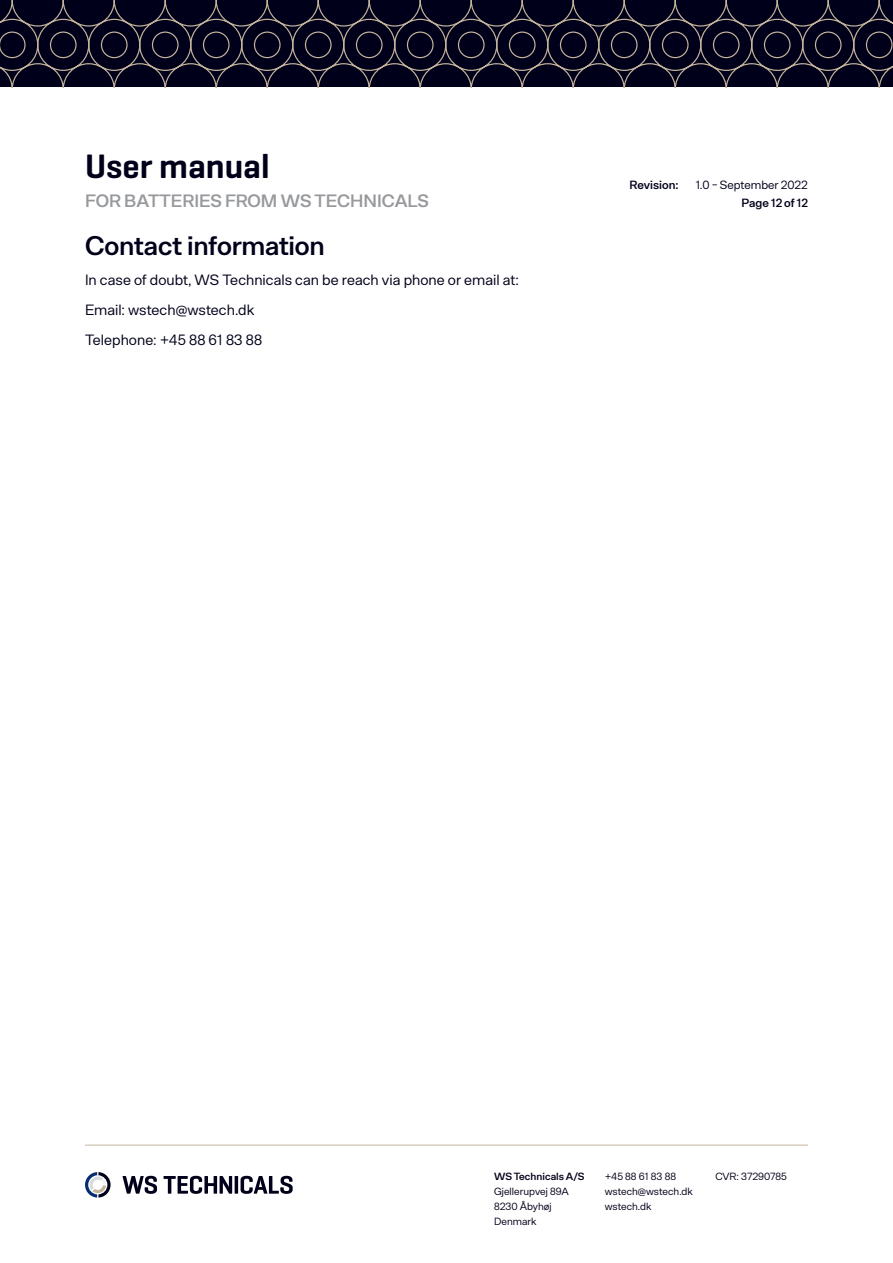
<style>
.page{position:relative;width:893px;height:1263px;background:#fff}
.page>*{position:absolute;margin:0;border:0;box-sizing:border-box;transform-origin:0 0}
.t1{font:600 34.5px "Geogrotesque";color:#00001a}
.Manual_Header_1{font:600 27px "Arbeit";letter-spacing:-.01em;color:#00001a}
.t2{font:600 18px "Arbeit";color:#97999c}
.Manual_maintext_1{font:15px "Arbeit";color:#00001a}
.t3{font:600 12px "Arbeit";color:#00001a}
.t4{font:12px "Arbeit";color:#00001a}
.t5{font:10.5px/15px "Arbeit";color:#00001a}
.t6{font:600 10.5px "Arbeit";color:#00001a}
</style>
<div class="page">
<svg style="left:0;top:0;width:893px;height:87px;background:#131227"></svg>
<hr style="left:85px;top:1145px;width:723px;height:1px;background:#c3b49b">
<svg style="left:123px;top:1176px;width:34px;height:18px"></svg>
<svg style="left:164px;top:1176px;width:68px;height:18px"></svg>
<hr style="left:235px;top:1176px;width:3px;height:18px;background:#00001a">
<svg style="left:241px;top:1176px;width:52px;height:18px"></svg>
<svg style="left:85px;top:1172px;width:26px;height:25px"></svg>
<h1 class="t1" style="left:85px;top:145px;width:186px">User manual</h1>
<p class="t2" style="left:85px;top:190px;width:345px">FOR BATTERIES FROM WS TECHNICALS</p>
<p class="Manual_Header_1" style="left:85px;top:230px;width:241px">Contact information</p>
<p class="Manual_maintext_1" style="left:85px;top:271px;width:436px">In case of doubt, WS Technicals can be reach via phone or email at:</p>
<p class="Manual_maintext_1" style="left:85px;top:301px;width:171px">Email: wstech@wstech.dk</p>
<p class="Manual_maintext_1" style="left:85px;top:331px;width:179px">Telephone: +45 88 61 83 88</p>
<p class="t3" style="left:629px;top:178px;width:51px">Revision:</p>
<p class="t4" style="left:696px;top:178px;width:114px">1.0 - September 2022</p>
<p class="t3" style="left:742px;top:196px;width:68px">Page 12 of 12</p>
<p class="t6" style="left:494px;top:1170px;width:92px">WS Technicals A/S</p>
<p class="t5" style="left:494px;top:1184px;width:76px">Gjellerupvej 89A<br>8230 Åbyhøj<br>Denmark</p>
<p class="t5" style="left:605px;top:1169px;width:90px">+45 88 61 83 88 wstech@wstech.dk wstech.dk</p>
<p class="t5" style="left:715px;top:1169px;width:73px">CVR: 37290785</p>
</div>
